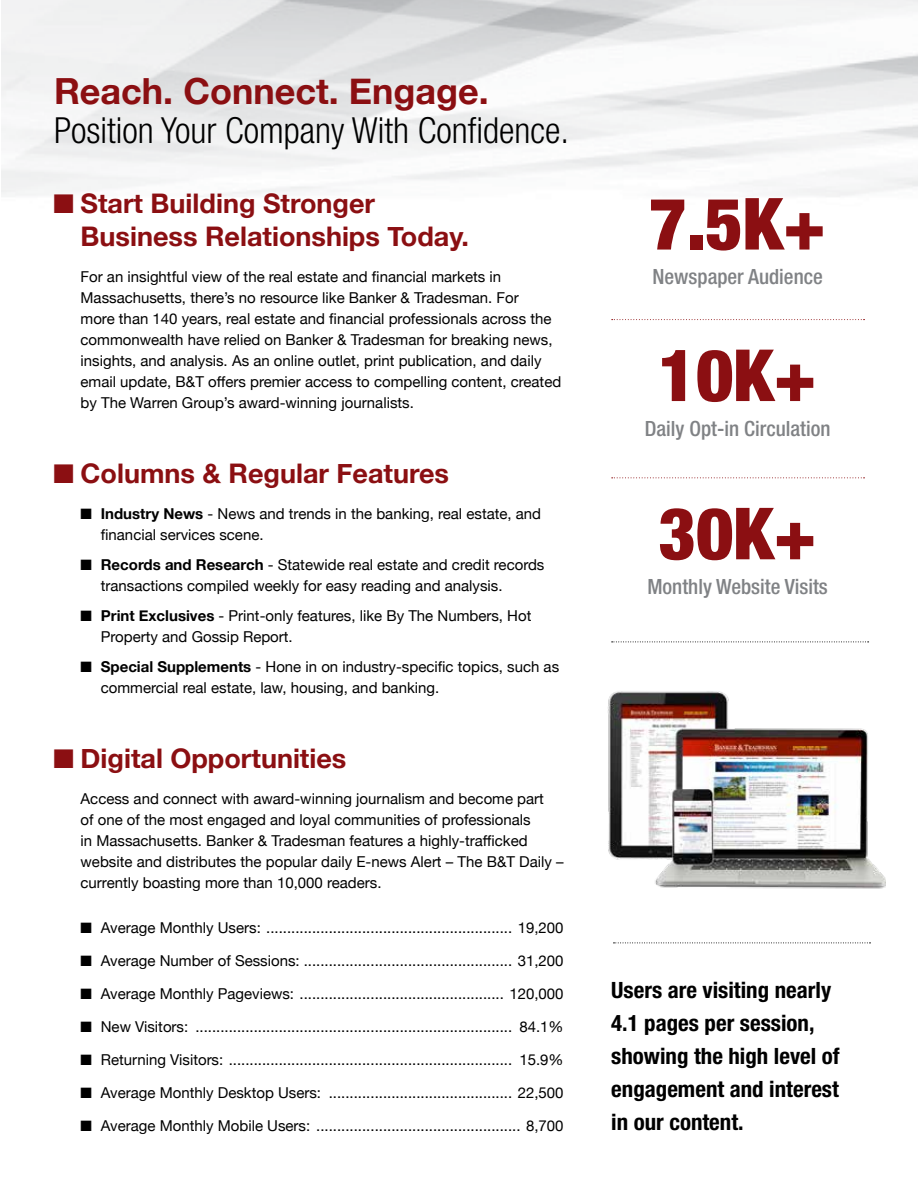
<style>
.page{position:relative;width:918px;height:1188px;background:#fff}
.page>*{position:absolute;margin:0;border:0;box-sizing:border-box;transform-origin:0 0}
.t1{font:900 condensed 72px "Helvetica Neue LT Std";color:#8b0f12}
.t2{font:300 condensed 36px "Helvetica Neue LT Std";color:#000}
.t3{font:700 36px "Helvetica Neue";color:#8b0f12}
.t4{font:700 27px/32.4px "Helvetica Neue";color:#8b0f12}
.t5{font:700 condensed 22.5px/33px "Helvetica Neue LT Std";color:#000}
.t6{font:500 condensed 21px "Helvetica Neue LT Std";color:#808285}
.t7{font:15px/21px "Helvetica Neue";color:#000}
.s1{font-weight:700}
</style>
<div class="page">
<svg style="left:612px;top:319px;width:253px;height:1px"></svg>
<svg style="left:612px;top:477px;width:253px;height:1px"></svg>
<img style="left:608px;top:691px;width:277px;height:198px">
<svg style="left:612px;top:642px;width:257px;height:1px"></svg>
<svg style="left:614px;top:943px;width:257px;height:1px"></svg>
<h2 class="t3" style="left:54px;top:63px;width:436px">Reach. Connect. Engage.</h2>
<h2 class="t2" style="left:54px;top:110px;width:516px">Position Your Company With Confidence.</h2>
<h3 class="t4" style="left:81px;top:188px;width:390px;text-indent:-27px">■ Start Building Stronger<br>Business Relationships Today.</h3>
<p class="t7" style="left:81px;top:267px;width:482px">For an insightful view of the real estate and financial markets in Massachusetts, there’s no resource like Banker &amp; Tradesman. For<br>more than 140 years, real estate and financial professionals across the commonwealth have relied on Banker &amp; Tradesman for breaking news, insights, and analysis. As an online outlet, print publication, and daily email update, B&amp;T offers premier access to compelling content, created by The Warren Group’s award-winning journalists.</p>
<h3 class="t4" style="left:54px;top:458px;width:397px">■ Columns &amp; Regular Features</h3>
<p class="t7" style="left:101px;top:504px;width:442px;text-indent:-20px">■ <span class="s1">Industry News</span> - News and trends in the banking, real estate, and financial services scene.</p>
<p class="t7" style="left:101px;top:555px;width:445px;text-indent:-20px">■ <span class="s1">Records and Research</span> - Statewide real estate and credit records transactions compiled weekly for easy reading and analysis.</p>
<p class="t7" style="left:101px;top:606px;width:432px;text-indent:-20px">■ <span class="s1">Print Exclusives</span> - Print-only features, like By The Numbers, Hot<br>Property and Gossip Report.</p>
<p class="t7" style="left:101px;top:657px;width:460px;text-indent:-20px">■ <span class="s1">Special Supplements</span> - Hone in on industry-specific topics, such as commercial real estate, law, housing, and banking.</p>
<h3 class="t4" style="left:54px;top:743px;width:294px">■ Digital Opportunities</h3>
<p class="t7" style="left:81px;top:789px;width:485px">Access and connect with award-winning journalism and become part<br>of one of the most engaged and loyal communities of professionals<br>in Massachusetts. Banker &amp; Tradesman features a highly-trafficked website and distributes the popular daily E-news Alert – The B&amp;T Daily – currently boasting more than 10,000 readers.</p>
<p class="t7" style="left:81px;top:918px;width:484px">■ Average Monthly Users: ........................................................... 19,200</p>
<p class="t7" style="left:81px;top:951px;width:484px">■ Average Number of Sessions: .................................................. 31,200</p>
<p class="t7" style="left:81px;top:984px;width:484px">■ Average Monthly Pageviews: ................................................. 120,000</p>
<p class="t7" style="left:81px;top:1017px;width:484px">■ New Visitors: ............................................................................ 84.1%</p>
<p class="t7" style="left:81px;top:1050px;width:484px">■ Returning Visitors: .................................................................... 15.9%</p>
<p class="t7" style="left:81px;top:1083px;width:484px">■ Average Monthly Desktop Users: ............................................ 22,500</p>
<p class="t7" style="left:81px;top:1116px;width:484px">■ Average Monthly Mobile Users: ................................................. 8,700</p>
<h1 class="t1" style="left:649px;top:180px;width:178px">7.5K+</h1>
<h3 class="t6" style="left:652px;top:264px;width:172px">Newspaper Audience</h3>
<h1 class="t1" style="left:659px;top:331px;width:160px">10K+</h1>
<h3 class="t6" style="left:645px;top:416px;width:187px">Daily Opt-in Circulation</h3>
<h1 class="t1" style="left:659px;top:489px;width:160px">30K+</h1>
<h3 class="t6" style="left:647px;top:574px;width:182px">Monthly Website Visits</h3>
<h3 class="t5" style="left:611px;top:973px;width:230px">Users are visiting nearly<br>4.1 pages per session, showing the high level of engagement and interest in our content.</h3>
</div>
